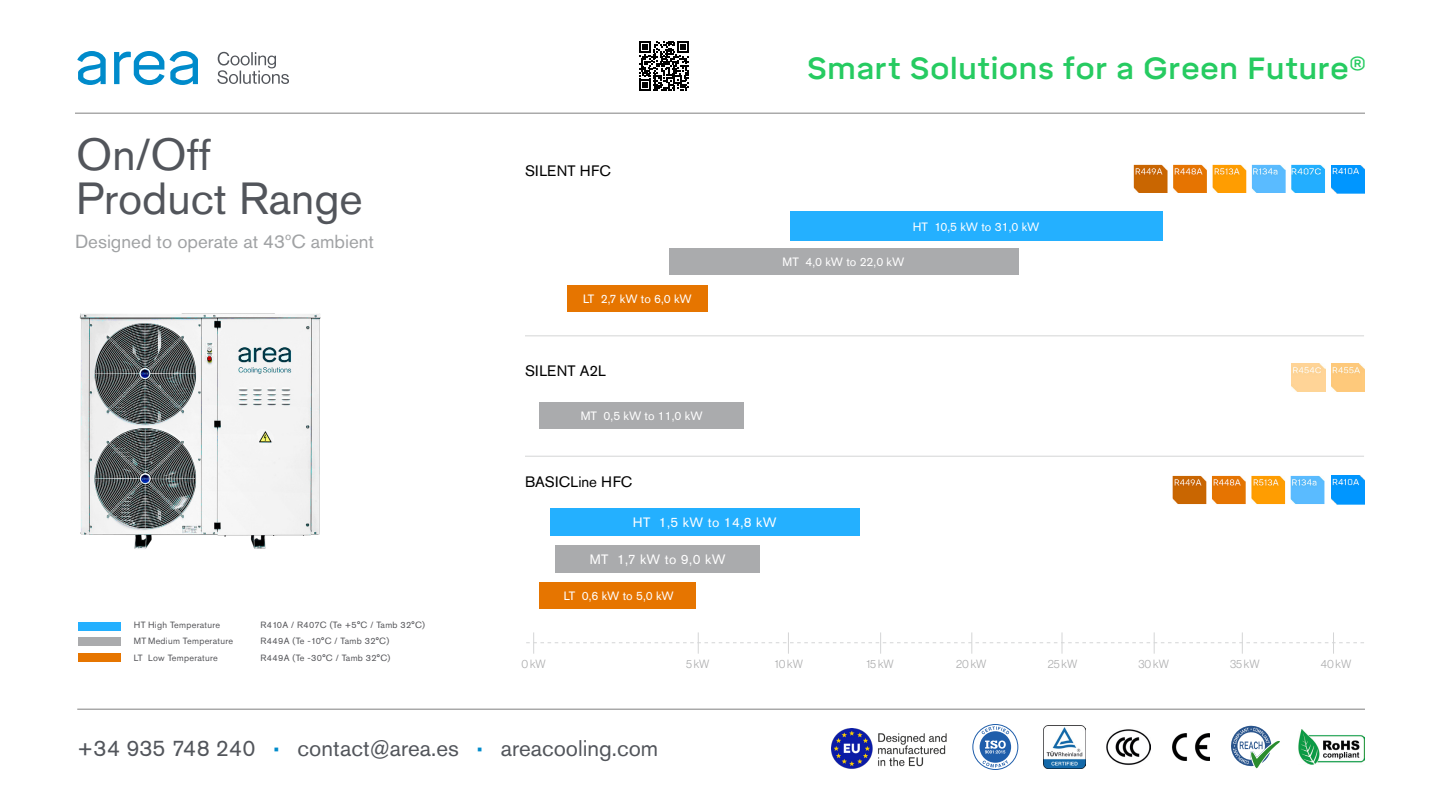
<style>
.page{position:relative;width:1440px;height:810px;background:#fff}
.page>*{position:absolute;margin:0;border:0;box-sizing:border-box;transform-origin:0 0}
.t1{font:44.7px/43.9px "Akzidenz Grotesk Pro";color:#52555b}
.t2{font:500 30.38px "Mikro";letter-spacing:.01em;color:#26cb61}
.t3{font:22.5px "Akzidenz Grotesk Pro";color:#52555b}
.t4{font:18.75px "Akzidenz Grotesk Pro";color:#a0a2a4}
.t5{font:15px "Akzidenz Grotesk Pro";color:#000}
.t6{font:15px "Akzidenz Grotesk Pro";letter-spacing:.02em;color:#000}
.t7{font:13.5px "Akzidenz Grotesk Pro";letter-spacing:.03em;color:#fff}
.t8{font:12px "Akzidenz Grotesk Pro";color:#fff}
.t9{font:11.62px "N Haas Grotesk DSW01 45 Lt";color:#aaabac}
.t10{font:9px "Akzidenz Grotesk Pro";letter-spacing:.03em;color:#55565a}
.s1{font-family:"Akzidenz Grotesk BQ";font-weight:700;color:#008bcb}
</style>
<div class="page">
<hr style="left:75px;top:113px;width:1290px;height:1px;background:#808080">
<svg style="left:217px;top:52px;width:72px;height:32px"></svg>
<svg style="left:77px;top:51px;width:121px;height:34px"></svg>
<hr style="left:77px;top:709px;width:1288px;height:1px;background:#808080">
<img style="left:1298px;top:729px;width:67px;height:36px">
<img style="left:1172px;top:734px;width:38px;height:26px">
<img style="left:1107px;top:729px;width:44px;height:36px">
<img style="left:1043px;top:726px;width:43px;height:42px">
<svg style="left:973px;top:724px;width:45px;height:46px"></svg>
<div style="left:972px;top:724px;width:46px;height:46px;border:1px solid #1f5eab;border-radius:50%"></div>
<svg style="left:980px;top:726px;width:31px;height:42px"></svg>
<svg style="left:1231px;top:725px;width:49px;height:43px"></svg>
<img style="left:832px;top:729px;width:115px;height:40px">
<svg style="left:639px;top:41px;width:50px;height:50px"></svg>
<svg style="left:526px;top:632px;width:838px;height:22px"></svg>
<div style="left:790px;top:212px;width:372px;height:29px;background:#24b0ff"></div>
<div style="left:669px;top:248px;width:349px;height:26px;background:#aaabad"></div>
<div style="left:567px;top:285px;width:141px;height:26px;background:#e67500"></div>
<div style="left:539px;top:583px;width:157px;height:26px;background:#e67500"></div>
<div style="left:539px;top:403px;width:205px;height:26px;background:#aaabad"></div>
<div style="left:550px;top:508px;width:310px;height:27px;background:#24b0ff"></div>
<div style="left:555px;top:545px;width:205px;height:28px;background:#aaabad"></div>
<hr style="left:525px;top:456px;width:839px;height:1px;background:#d4d5d6">
<hr style="left:525px;top:336px;width:839px;height:1px;background:#d4d5d6">
<img style="left:1134px;top:165px;width:34px;height:28px">
<img style="left:1173px;top:165px;width:34px;height:28px">
<img style="left:1252px;top:165px;width:34px;height:28px">
<img style="left:1213px;top:165px;width:33px;height:28px">
<img style="left:1291px;top:165px;width:34px;height:28px">
<img style="left:1173px;top:476px;width:33px;height:28px">
<img style="left:1212px;top:476px;width:34px;height:28px">
<img style="left:1291px;top:476px;width:33px;height:28px">
<img style="left:1251px;top:476px;width:34px;height:28px">
<img style="left:1291px;top:363px;width:34px;height:29px">
<img style="left:1331px;top:363px;width:34px;height:29px">
<img style="left:79px;top:313px;width:242px;height:236px">
<div style="left:78px;top:653px;width:42px;height:9px;background:#e67500"></div>
<div style="left:79px;top:622px;width:42px;height:9px;background:#24b0ff"></div>
<div style="left:79px;top:638px;width:42px;height:8px;background:#aaabad"></div>
<img style="left:1331px;top:165px;width:34px;height:28px">
<img style="left:1331px;top:476px;width:34px;height:28px">
<h1 class="t1" style="left:76px;top:132px;width:288px">On/Off<br>Product Range</h1>
<h3 class="t4" style="left:75px;top:229px;width:301px">Designed to operate at 43ºC ambient</h3>
<p class="t10" style="left:134px;top:619px;width:88px">HT High Temperature</p>
<p class="t10" style="left:261px;top:619px;width:166px">R410A / R407C (Te +5°C / Tamb 32°C)</p>
<p class="t10" style="left:134px;top:635px;width:101px">MT Medium Temperature</p>
<p class="t10" style="left:261px;top:635px;width:130px">R449A (Te -10°C / Tamb 32°C)</p>
<p class="t10" style="left:134px;top:652px;width:86px">LT Low Temperature</p>
<p class="t10" style="left:261px;top:652px;width:131px">R449A (Te -30°C / Tamb 32°C)</p>
<h3 class="t6" style="left:525px;top:161px;width:87px">SILENT HFC</h3>
<h3 class="t8" style="left:583px;top:291px;width:110px">LT 2,7 kW to 6,0 kW</h3>
<h3 class="t5" style="left:525px;top:361px;width:82px">SILENT A2L</h3>
<h3 class="t8" style="left:581px;top:408px;width:123px">MT 0,5 kW to 11,0 kW</h3>
<h3 class="t5" style="left:525px;top:472px;width:109px">BASICLine HFC</h3>
<h2 class="t2" style="left:807px;top:51px;width:560px">Smart Solutions for a Green Future®</h2>
<h3 class="t8" style="left:913px;top:219px;width:128px">HT 10,5 kW to 31,0 kW</h3>
<h3 class="t8" style="left:783px;top:254px;width:123px">MT 4,0 kW to 22,0 kW</h3>
<h3 class="t7" style="left:633px;top:513px;width:145px">HT 1,5 kW to 14,8 kW</h3>
<h3 class="t7" style="left:590px;top:551px;width:137px">MT 1,7 kW to 9,0 kW</h3>
<h3 class="t8" style="left:564px;top:588px;width:111px">LT 0,6 kW to 5,0 kW</h3>
<p class="t9" style="left:522px;top:658px;width:26px">0 kW</p>
<p class="t9" style="left:686px;top:658px;width:25px">5 kW</p>
<p class="t9" style="left:775px;top:658px;width:30px">10 kW</p>
<p class="t9" style="left:867px;top:658px;width:29px">15 kW</p>
<p class="t9" style="left:956px;top:658px;width:32px">20 kW</p>
<p class="t9" style="left:1048px;top:658px;width:31px">25 kW</p>
<p class="t9" style="left:1138px;top:658px;width:32px">30 kW</p>
<p class="t9" style="left:1230px;top:658px;width:31px">35 kW</p>
<p class="t9" style="left:1321px;top:658px;width:32px">40 kW</p>
<h3 class="t3" style="left:77px;top:733px;width:583px">+34 935 748 240 <span class="s1">·</span> contact@area.es <span class="s1">·</span> areacooling.com</h3>
</div>
